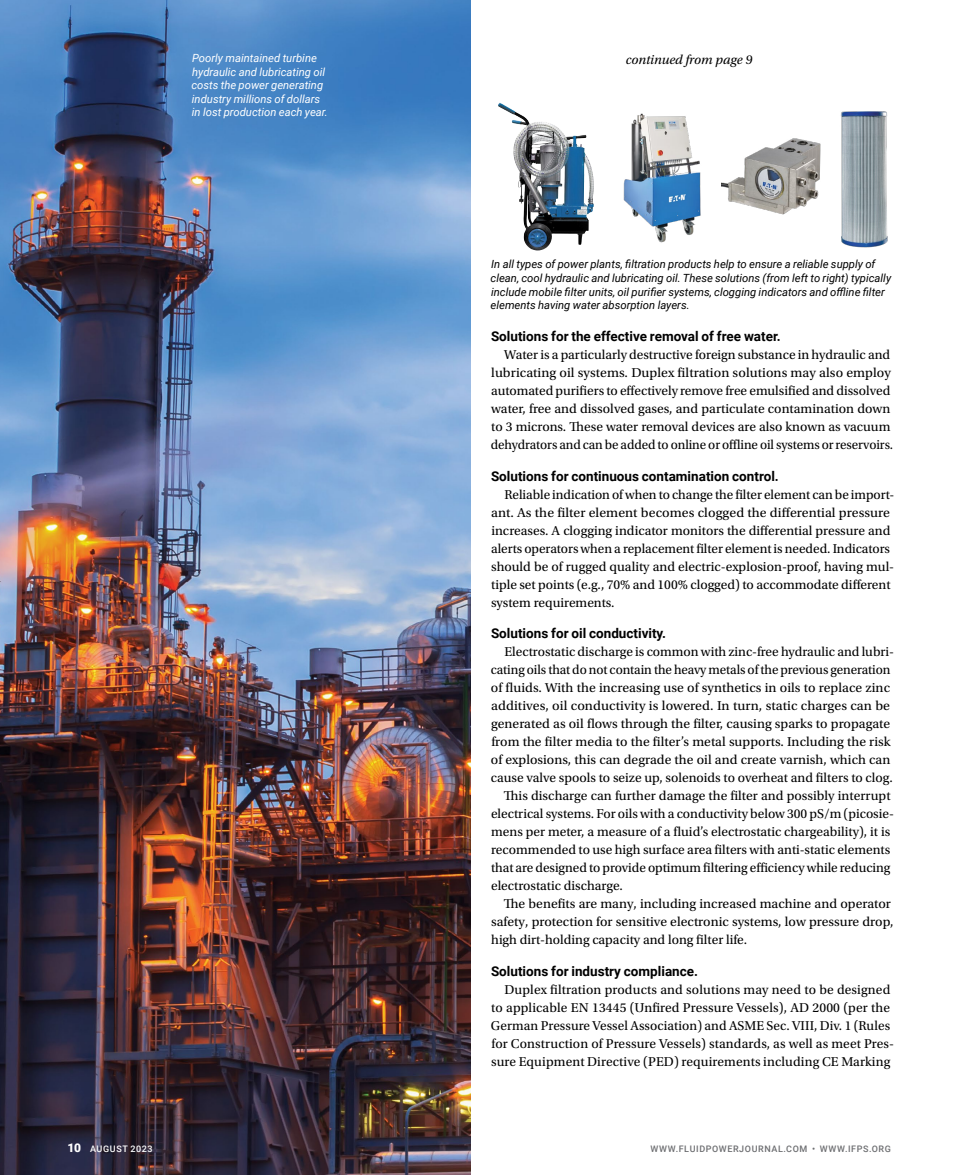
<style>
.page{position:relative;width:972px;height:1175px;background:#fff}
.page>*{position:absolute;margin:0;border:0;box-sizing:border-box;transform-origin:0 0}
.t1{font:13.5px/18px "Utopia Std";color:#000}
.t2{font:700 13.5px "Roboto";color:#000}
.t3{font:italic 13.5px "Utopia Std";color:#000}
.t4{font:italic 11.25px/13.5px "Roboto";color:#000}
.t5{font:italic 11.25px/13.5px "Roboto";color:#fff}
.t6{font:500 9px "Roboto";letter-spacing:.065em;color:#6d6e71}
.t7{font:500 9px "Roboto";letter-spacing:.07em;color:#fff}
.s1{font-weight:900;font-size:12px}
</style>
<div class="page">
<img style="left:841px;top:111px;width:47px;height:137px">
<img style="left:623px;top:113px;width:78px;height:130px">
<img style="left:722px;top:138px;width:99px;height:77px">
<img style="left:498px;top:103px;width:20px;height:14px">
<img style="left:0;top:0;width:470px;height:1174px">
<p class="t5" style="left:192px;top:51px;width:126px">Poorly maintained turbine</p>
<p class="t3" style="left:626px;top:52px;width:128px">continued from page 9</p>
<p class="t5" style="left:191px;top:65px;width:138px">hydraulic and lubricating oil costs the power generating industry millions of dollars in lost production each year.</p>
<p class="t4" style="left:491px;top:257px;width:402px">In all types of power plants, filtration products help to ensure a reliable supply of clean, cool hydraulic and lubricating oil. These solutions (from left to right) typically include mobile filter units, oil purifier systems, clogging indicators and offline filter elements having water absorption layers.</p>
<p class="t2" style="left:491px;top:327px;width:291px">Solutions for the effective removal of free water.</p>
<p class="t1" style="left:491px;top:346px;width:404px;text-indent:13px">Water is a particularly destructive foreign substance in hydraulic and lubricating oil systems. Duplex filtration solutions may also employ automated purifiers to effectively remove free emulsified and dissolved water, free and dissolved gases, and particulate contamination down to 3 microns. These water removal devices are also known as vacuum dehydrators and can be added to online or offline oil systems or reservoirs.</p>
<p class="t2" style="left:491px;top:466px;width:289px">Solutions for continuous contamination control.</p>
<p class="t1" style="left:491px;top:485px;width:405px;text-indent:13px">Reliable indication of when to change the filter element can be import&shy;ant. As the filter element becomes clogged the differential pressure increases. A clogging indicator monitors the differential pressure and alerts operators when a replacement filter element is needed. Indicators should be of rugged quality and electric-explosion-proof, having mul&shy;tiple set points (e.g., 70% and 100% clogged) to accommodate different system requirements.</p>
<p class="t2" style="left:491px;top:624px;width:177px">Solutions for oil conductivity.</p>
<p class="t1" style="left:505px;top:643px;width:391px">Electrostatic discharge is common with zinc-free hydraulic and lubri-</p>
<p class="t1" style="left:491px;top:661px;width:401px">cating oils that do not contain the heavy metals of the previous generation</p>
<p class="t1" style="left:491px;top:679px;width:401px">of fluids. With the increasing use of synthetics in oils to replace zinc</p>
<p class="t1" style="left:491px;top:697px;width:401px">additives, oil conductivity is lowered. In turn, static charges can be</p>
<p class="t1" style="left:491px;top:715px;width:401px">generated as oil flows through the filter, causing sparks to propagate</p>
<p class="t1" style="left:491px;top:733px;width:401px">from the filter media to the filter’s metal supports. Including the risk</p>
<p class="t1" style="left:491px;top:751px;width:401px">of explosions, this can degrade the oil and create varnish, which can</p>
<p class="t1" style="left:491px;top:769px;width:403px">cause valve spools to seize up, solenoids to overheat and filters to clog.</p>
<p class="t1" style="left:504px;top:787px;width:388px">This discharge can further damage the filter and possibly interrupt</p>
<p class="t1" style="left:491px;top:805px;width:405px">electrical systems. For oils with a conductivity below 300 pS/m (picosie-</p>
<p class="t1" style="left:491px;top:823px;width:401px">mens per meter, a measure of a fluid’s electrostatic chargeability), it is</p>
<p class="t1" style="left:491px;top:841px;width:401px">recommended to use high surface area filters with anti-static elements</p>
<p class="t1" style="left:491px;top:859px;width:401px">that are designed to provide optimum filtering efficiency while reducing</p>
<p class="t1" style="left:491px;top:877px;width:133px">electrostatic discharge.</p>
<p class="t1" style="left:504px;top:895px;width:389px">The benefits are many, including increased machine and operator</p>
<p class="t1" style="left:491px;top:913px;width:404px">safety, protection for sensitive electronic systems, low pressure drop,</p>
<p class="t1" style="left:491px;top:931px;width:257px">high dirt-holding capacity and long filter life.</p>
<p class="t2" style="left:491px;top:961px;width:209px">Solutions for industry compliance.</p>
<p class="t1" style="left:491px;top:980px;width:405px;text-indent:14px">Duplex filtration products and solutions may need to be designed to applicable EN 13445 (Unfired Pressure Vessels), AD 2000 (per the German Pressure Vessel Association) and ASME Sec. VIII, Div. 1 (Rules for Construction of Pressure Vessels) standards, as well as meet Pres&shy;sure Equipment Directive (PED) requirements including CE Marking</p>
<p class="t7" style="left:68px;top:1142px;width:87px"><span class="s1">10</span> AUGUST 2023</p>
<p class="t6" style="left:650px;top:1142px;width:241px">WWW.FLUIDPOWERJOURNAL.COM • WWW.IFPS.ORG</p>
</div>
